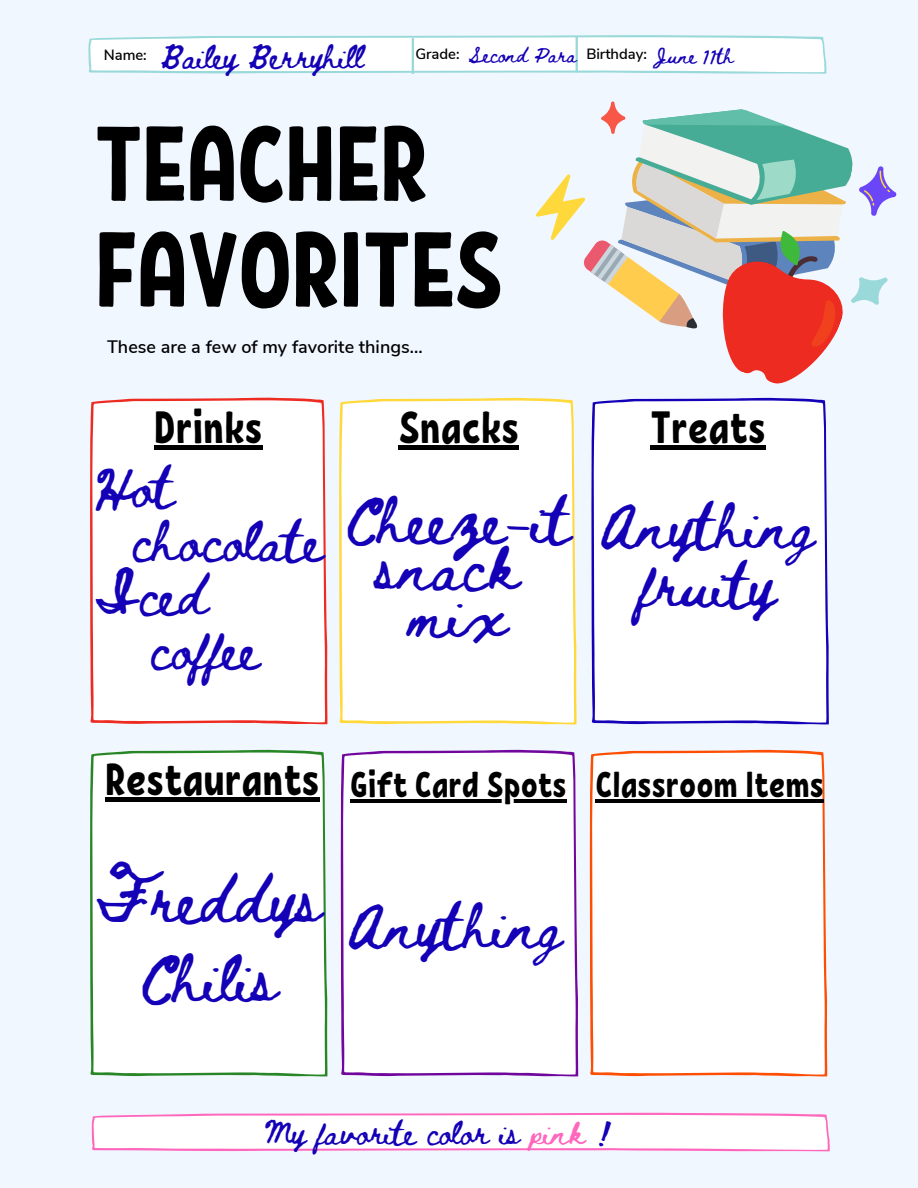
<style>
.page{position:relative;width:918px;height:1188px;background:#f1f7ff}
.page>*{position:absolute;margin:0;border:0;box-sizing:border-box;transform-origin:0 0}
.t1{font:105.9px/105.9px "RF Krabuler";letter-spacing:-.02em;color:#000}
.t2{font:48px/78.8px "Beth Ellen";color:#1400b6;text-align:center}
.t3{font:46.5px/47.2px "Beth Ellen";color:#1400b6;text-align:center}
.t4{font:45px/58.5px "Beth Ellen";color:#1400b6;text-align:center}
.t5{font:45px "RF Krabuler";color:#000}
.t6{font:40.5px "Beth Ellen";color:#1400b6}
.t7{font:36px "RF Krabuler";color:#000}
.t8{font:24px "Beth Ellen";color:#1400b6}
.t9{font:600 18px "Nunito Sans";color:#000}
.t10{font:15px "Beth Ellen";color:#1400b6}
.t11{font:600 14.85px "Nunito Sans";color:#000}
.s1{font-size:45px}
.s2{color:#ff67bd}
</style>
<div class="page">
<div style="left:90px;top:398px;width:238px;height:326px;background:#fff"></div>
<div style="left:339px;top:398px;width:238px;height:327px;background:#fff"></div>
<div style="left:591px;top:398px;width:238px;height:327px;background:#fff"></div>
<div style="left:90px;top:750px;width:238px;height:327px;background:#fff"></div>
<div style="left:340px;top:750px;width:238px;height:327px;background:#fff"></div>
<div style="left:589px;top:750px;width:238px;height:327px;background:#fff"></div>
<svg style="left:536px;top:101px;width:361px;height:297px"></svg>
<svg style="left:88px;top:35px;width:739px;height:39px"></svg>
<svg style="left:91px;top:1113px;width:739px;height:38px"></svg>
<div style="left:154px;top:445px;width:109px;height:5px;background:#000"></div>
<div style="left:399px;top:445px;width:120px;height:5px;background:#000"></div>
<div style="left:650px;top:445px;width:116px;height:5px;background:#000"></div>
<div style="left:105px;top:797px;width:215px;height:5px;background:#000"></div>
<hr style="left:350px;top:799px;width:217px;height:4px;background:#000">
<hr style="left:595px;top:800px;width:229px;height:3px;background:#000">
<p class="t8" style="left:161px;top:45px;width:204px">Bailey Berryhill</p>
<p class="t10" style="left:469px;top:48px;width:109px">Second Para</p>
<p class="t10" style="left:656px;top:49px;width:80px">June 11th</p>
<p class="t11" style="left:104px;top:45px;width:45px">Name:</p>
<p class="t11" style="left:415px;top:44px;width:46px">Grade:</p>
<p class="t11" style="left:586px;top:44px;width:62px">Birthday:</p>
<h1 class="t1" style="left:94px;top:105px;width:411px">TEACHER<br>FAVORITES</h1>
<p class="t9" style="left:107px;top:334px;width:317px">These are a few of my favorite things...</p>
<p class="t5" style="left:154px;top:398px;width:110px">Drinks</p>
<p class="t6" style="left:94px;top:468px;width:81px">Hot</p>
<p class="t6" style="left:131px;top:522px;width:193px">chocolate</p>
<p class="t6" style="left:94px;top:576px;width:116px">Iced</p>
<p class="t6" style="left:150px;top:630px;width:111px">coffee</p>
<p class="t5" style="left:399px;top:398px;width:122px">Snacks</p>
<p class="t5" style="left:650px;top:398px;width:117px">Treats</p>
<p class="t3" style="left:344px;top:502px;width:228px">Cheeze-it snack</p>
<p class="t3" style="left:408px;top:597px;width:100px">mix</p>
<p class="t4" style="left:600px;top:502px;width:215px">Anything fruity</p>
<p class="t7" style="left:105px;top:761px;width:720px"><span class="s1">Restaurants</span> Gift Card Spots Classroom Items</p>
<h2 class="t2" style="left:95px;top:866px;width:229px">Freddys<br>Chilis</h2>
<p class="t4" style="left:347px;top:902px;width:215px">Anything</p>
<p class="t8" style="left:265px;top:1122px;width:349px">My favorite color is <span class="s2">pink</span> !</p>
</div>
